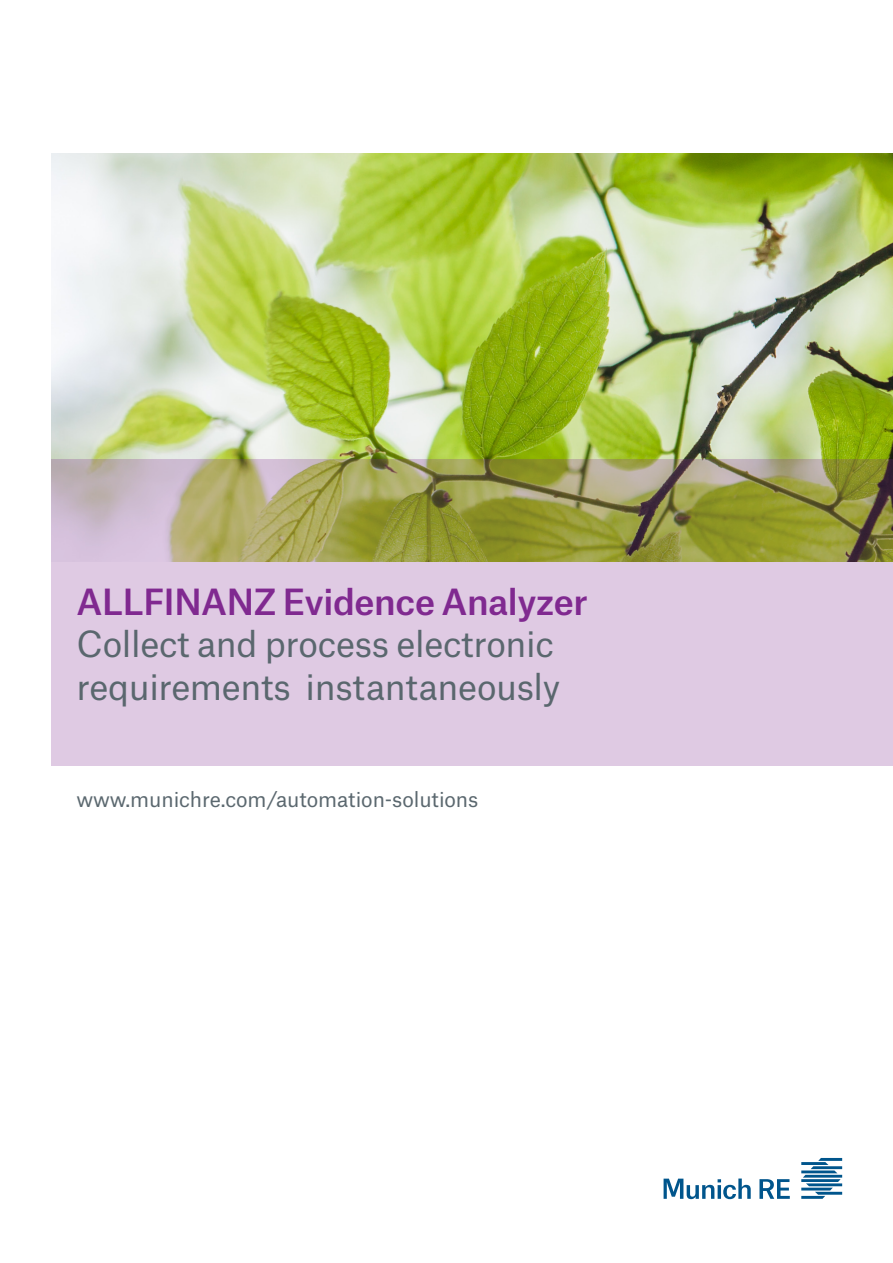
<style>
.page{position:relative;width:893px;height:1263px;background:#fff}
.page>*{position:absolute;margin:0;border:0;box-sizing:border-box;transform-origin:0 0}
.MR_23_pt{font:34.5px/42.5px "Munich Re";letter-spacing:-.01em;color:#5a676e}
.MR_23_pt-2{font:500 34.5px "Munich Re";letter-spacing:-.01em;color:#802990}
.MR_13_5_pt{font:20.25px "Munich Re";letter-spacing:-.005em;color:#5b686f}
</style>
<div class="page">
<img style="left:51px;top:153px;width:842px;height:306px">
<svg style="left:51px;top:459px;width:842px;height:306px;background:#cabbb7"></svg>
<svg style="left:759px;top:1179px;width:31px;height:20px"></svg>
<svg style="left:664px;top:1178px;width:87px;height:21px"></svg>
<svg style="left:801px;top:1158px;width:41px;height:41px"></svg>
<p class="MR_23_pt-2" style="left:77px;top:574px;width:513px">ALLFINANZ Evidence Analyzer</p>
<p class="MR_23_pt" style="left:77px;top:619px;width:486px">Collect and process electronic requirements instantaneously</p>
<p class="MR_13_5_pt" style="left:77px;top:783px;width:403px">www.munichre.com/automation-solutions</p>
</div>
